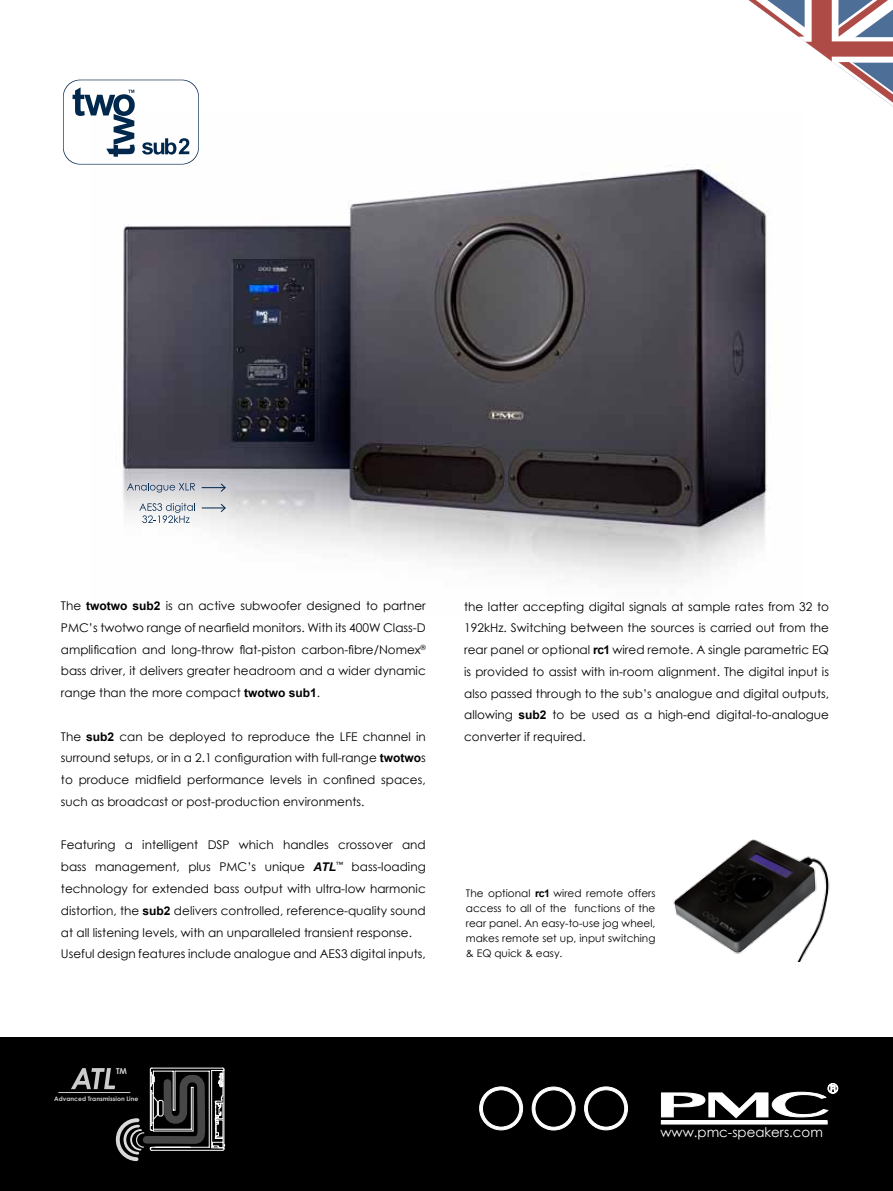
<style>
.page{position:relative;width:893px;height:1191px;background:#fff}
.page>*{position:absolute;margin:0;border:0;box-sizing:border-box;transform-origin:0 0}
.t1{font:13.35px "Century Gothic";color:#fff}
.t2{font:12px/21.8px "Century Gothic";color:#000;text-align:justify}
.t3{font:10.5px/15px "Century Gothic";color:#000;text-align:justify}
.t4{font:700 8.25px "Century Gothic";color:#fff}
.t5{font:700 6.15px "Century Gothic";color:#fff}
.s1{font-family:"Arial";font-weight:700}
.s2{font-family:"Arial";font-weight:700;font-style:italic}
</style>
<div class="page">
<div style="left:0;top:1037px;width:893px;height:154px;background:#000"></div>
<hr style="left:58px;top:1092px;width:72px;height:1px;background:#fff">
<svg style="left:749px;top:0;width:144px;height:106px"></svg>
<div style="left:661px;top:1120px;width:166px;height:4px;border:1px solid #fff"></div>
<svg style="left:661px;top:1083px;width:177px;height:35px"></svg>
<svg style="left:479px;top:1086px;width:44px;height:44px"></svg>
<svg style="left:532px;top:1086px;width:44px;height:44px"></svg>
<svg style="left:584px;top:1086px;width:44px;height:44px"></svg>
<img style="left:91px;top:164px;width:677px;height:414px">
<svg style="left:63px;top:80px;width:136px;height:84px"></svg>
<img style="left:673px;top:839px;width:157px;height:122px">
<hr style="left:209px;top:1071px;width:1px;height:76px;background:#fff">
<hr style="left:152px;top:1150px;width:71px;height:1px;background:#fff">
<hr style="left:175px;top:1070px;width:34px;height:1px;background:#fff">
<hr style="left:152px;top:1067px;width:71px;height:1px;background:#fff">
<hr style="left:211px;top:1070px;width:1px;height:77px;background:#fff">
<hr style="left:153px;top:1147px;width:56px;height:1px;background:#fff">
<svg style="left:71px;top:1067px;width:134px;height:94px"></svg>
<svg style="left:212px;top:1068px;width:13px;height:82px"></svg>
<svg style="left:202px;top:483px;width:24px;height:9px"></svg>
<svg style="left:202px;top:504px;width:24px;height:8px"></svg>
<svg style="left:127px;top:483px;width:68px;height:9px"></svg>
<svg style="left:139px;top:503px;width:56px;height:20px"></svg>
<p class="t2" style="left:61px;top:595px;width:366px">The <span class="s1">twotwo sub2</span> is an active subwoofer designed to partner PMC’s twotwo range of nearfield monitors. With its 400W Class-D amplification and long-throw flat-piston carbon-fibre/Nomex<sup>® </sup>bass driver, it delivers greater headroom and a wider dynamic range than the more compact <span class="s1">twotwo sub1</span>.</p>
<p class="t2" style="left:61px;top:725px;width:366px">The <span class="s1">sub2</span> can be deployed to reproduce the LFE channel in surround setups, or in a 2.1 configuration with full-range <span class="s1">twotwo</span>s to produce midfield performance levels in confined spaces, such as broadcast or post-production environments.</p>
<p class="t2" style="left:61px;top:834px;width:366px;text-align:left">Featuring a intelligent DSP which handles crossover and bass management, plus PMC’s unique <span class="s2">ATL</span><sup>™</sup> bass-loading technology for extended bass output with ultra-low harmonic distortion, the <span class="s1">sub2</span> delivers controlled, reference-quality sound at all listening levels, with an unparalleled transient response.<br>Useful design features include analogue and AES3 digital inputs,</p>
<p class="t2" style="left:464px;top:595px;width:366px">the latter accepting digital signals at sample rates from 32 to 192kHz. Switching between the sources is carried out from the rear panel or optional <span class="s1">rc1</span> wired remote. A single parametric EQ is provided to assist with in-room alignment. The digital input is also passed through to the sub’s analogue and digital outputs, allowing <span class="s1">sub2</span> to be used as a high-end digital-to-analogue converter if required.</p>
<p class="t3" style="left:466px;top:886px;width:191px">The optional <span class="s1">rc1</span> wired remote offers access to all of the functions of the rear panel. An easy-to-use jog wheel, makes remote set up, input switching &amp; EQ quick &amp; easy.</p>
<p class="t4" style="left:116px;top:1065px;width:12px">TM</p>
<p class="t5" style="left:54px;top:1095px;width:86px">Advanced Transmission Line</p>
<p class="t1" style="left:660px;top:1123px;width:164px">www.pmc-speakers.com</p>
</div>
